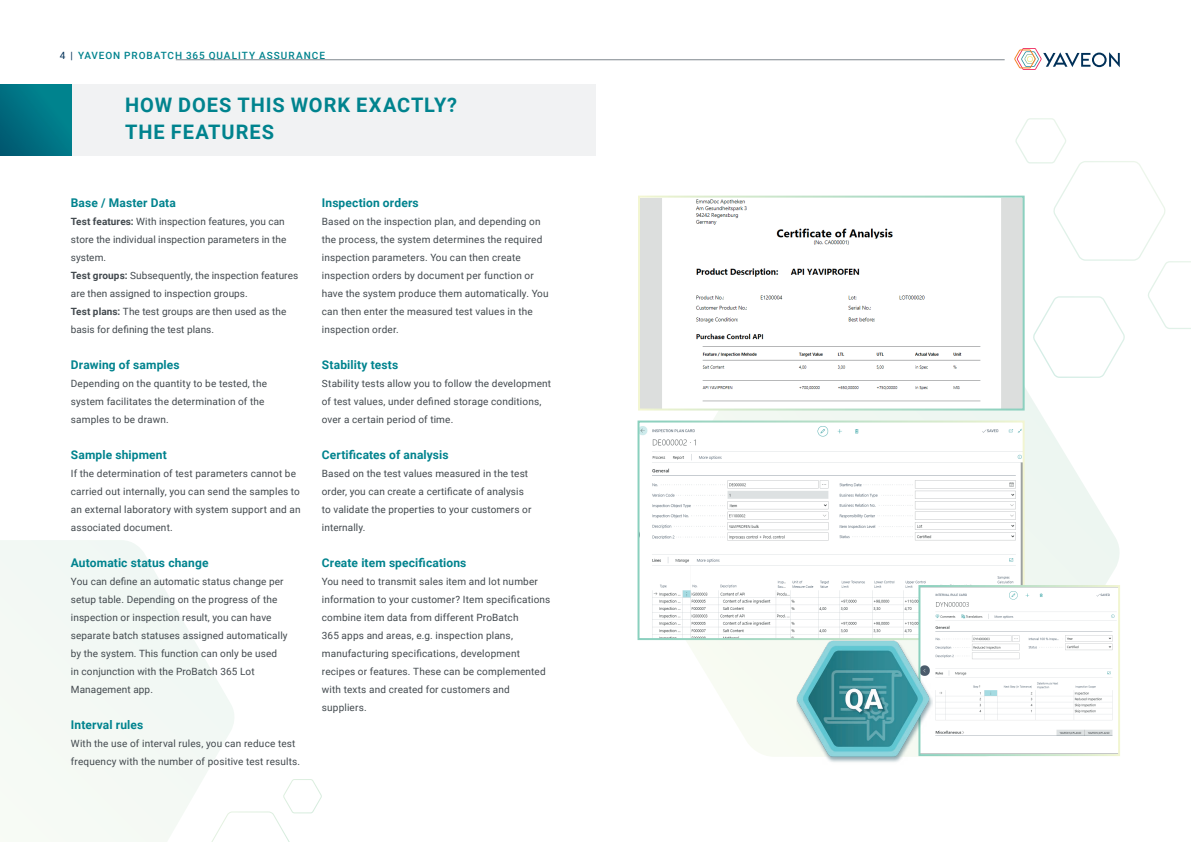
<style>
.page{position:relative;width:1191px;height:842px;background:#fff}
.page>*{position:absolute;margin:0;border:0;box-sizing:border-box;transform-origin:0 0}
.t1{font:700 20px/27px "Roboto";letter-spacing:.045em;color:#00838e}
.t2{font:700 12px "Roboto";letter-spacing:.01em;color:#00838e}
.t3{font:10px/18px "Roboto";letter-spacing:.01em;color:#42494e}
.t4{font:500 10px "Roboto";letter-spacing:.095em;color:#00838e}
.s1{font-weight:400;color:#003058}
.s2{font-weight:700}
</style>
<div class="page">
<div style="left:71px;top:84px;width:524px;height:72px;background:#f1f2f3"></div>
<svg style="left:0;top:540px;width:234px;height:302px"></svg>
<svg style="left:1014px;top:118px;width:177px;height:231px"></svg>
<svg style="left:638px;top:349px;width:482px;height:408px"></svg>
<div style="left:0;top:84px;width:72px;height:72px;background:linear-gradient(to right,#006379,#00838f)"></div>
<img style="left:641px;top:199px;width:380px;height:208px">
<div style="left:638px;top:196px;width:386px;height:214px;border:2px solid #fff"></div>
<img style="left:640px;top:423px;width:381px;height:214px">
<div style="left:637px;top:420px;width:387px;height:220px;border:2px solid #fff"></div>
<img style="left:921px;top:588px;width:196px;height:165px">
<div style="left:918px;top:585px;width:202px;height:171px;border:2px solid #fff"></div>
<svg style="left:208px;top:778px;width:114px;height:64px"></svg>
<img style="left:796px;top:630px;width:137px;height:132px">
<svg style="left:1014px;top:48px;width:105px;height:22px"></svg>
<hr style="left:176px;top:60px;width:828px;height:1px;background:#7f878d">
<p class="t4" style="left:60px;top:49px;width:267px"><span class="s1">4 |</span> YAVEON PROBATCH 365 QUALITY ASSURANCE</p>
<h1 class="t1" style="left:125px;top:91px;width:333px">HOW DOES THIS WORK EXACTLY?<br>THE FEATURES</h1>
<p class="t2" style="left:71px;top:194px;width:107px">Base / Master Data</p>
<p class="t3" style="left:71px;top:212px;width:229px"><span class="s2">Test features:</span> With inspection features, you can store the individual inspection parameters in the system.<br><span class="s2">Test groups:</span> Subsequently, the inspection features are then assigned to inspection groups.<br><span class="s2">Test plans:</span> The test groups are then used as the basis for defining the test plans.</p>
<p class="t2" style="left:71px;top:356px;width:110px">Drawing of samples</p>
<p class="t3" style="left:71px;top:374px;width:198px">Depending on the quantity to be tested, the system facilitates the determination of the samples to be drawn.</p>
<p class="t2" style="left:71px;top:446px;width:97px">Sample shipment</p>
<p class="t3" style="left:71px;top:464px;width:231px">If the determination of test parameters cannot be carried out internally, you can send the samples to an external laboratory with system support and an associated document.</p>
<p class="t2" style="left:71px;top:554px;width:139px">Automatic status change</p>
<p class="t3" style="left:71px;top:572px;width:218px">You can define an automatic status change per setup table. Depending on the progress of the inspection or inspection result, you can have separate batch statuses assigned automatically by the system. This function can only be used in conjunction with the ProBatch 365 Lot Management app.</p>
<p class="t2" style="left:71px;top:716px;width:74px">Interval rules</p>
<p class="t3" style="left:71px;top:734px;width:231px">With the use of interval rules, you can reduce test frequency with the number of positive test results.</p>
<p class="t2" style="left:322px;top:194px;width:98px">Inspection orders</p>
<p class="t3" style="left:322px;top:212px;width:228px">Based on the inspection plan, and depending on the process, the system determines the required inspection parameters. You can then create inspection orders by document per function or have the system produce them automatically. You can then enter the measured test values in the inspection order.</p>
<p class="t2" style="left:322px;top:356px;width:78px">Stability tests</p>
<p class="t3" style="left:322px;top:374px;width:231px">Stability tests allow you to follow the development of test values, under defined storage conditions, over a certain period of time.</p>
<p class="t2" style="left:322px;top:446px;width:128px">Certificates of analysis</p>
<p class="t3" style="left:322px;top:464px;width:211px">Based on the test values measured in the test order, you can create a certificate of analysis to validate the properties to your customers or internally.</p>
<p class="t2" style="left:322px;top:554px;width:146px">Create item specifications</p>
<p class="t3" style="left:322px;top:572px;width:230px">You need to transmit sales item and lot number information to your customer? Item specifications combine item data from different ProBatch<br>365 apps and areas, e.g. inspection plans, manufacturing specifications, development recipes or features. These can be complemented with texts and created for customers and suppliers.</p>
</div>
